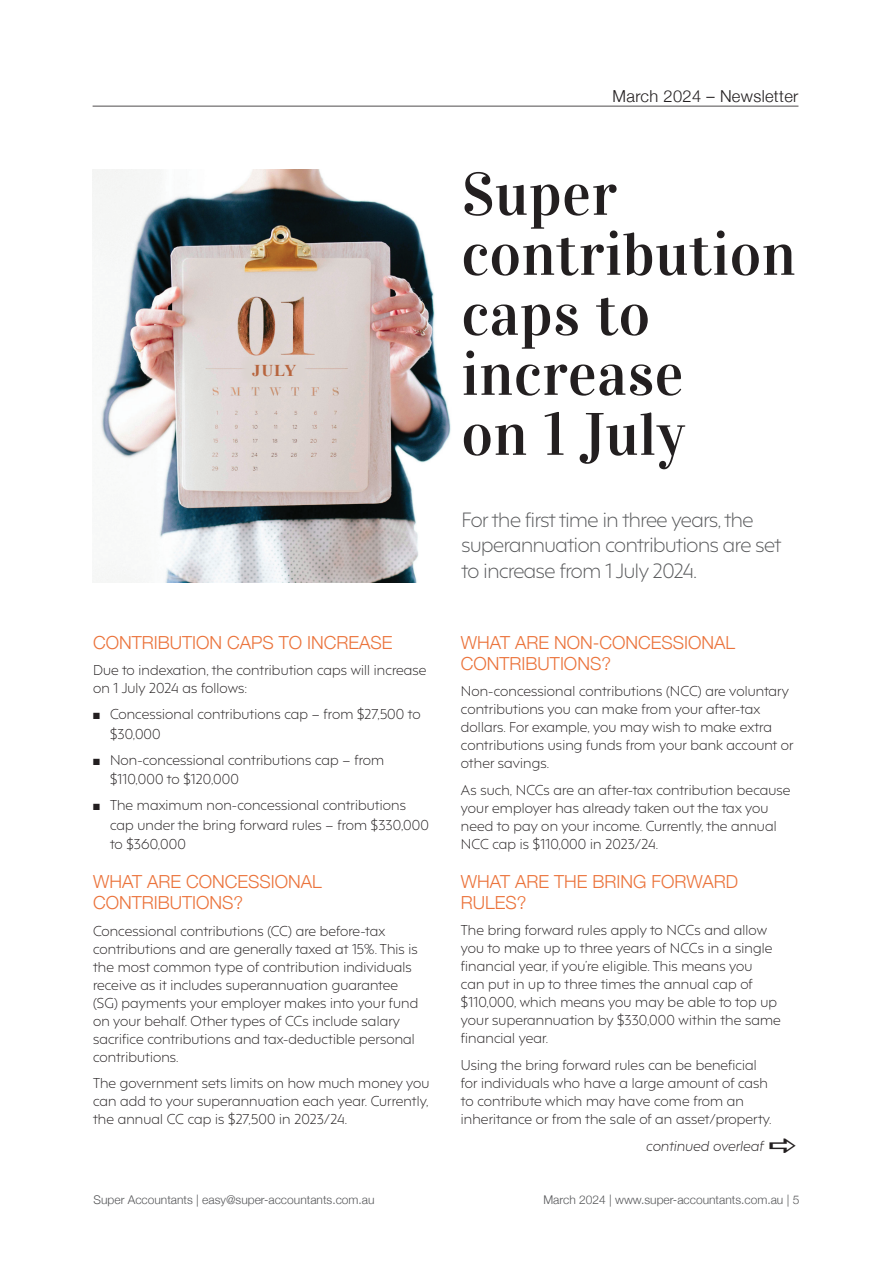
<style>
.page{position:relative;width:893px;height:1263px;background:#fff}
.page>*{position:absolute;margin:0;border:0;box-sizing:border-box;transform-origin:0 0}
.t1{font:60px/60px "Vidaloka";letter-spacing:.01em;color:#231f20}
.t2{font:300 19.5px/25.5px "F37 Hooj";letter-spacing:-.02em;color:#57585a}
.t3{font:300 18px/21px "Helvetica Neue";color:#eb733b}
.t4{font:300 16.5px "Helvetica Neue";letter-spacing:.02em;color:#231f20}
.t5{font:700 16.5px "Times New Roman";color:#b7643d}
.t6{font:300 13.5px/18px "F37 Hooj";letter-spacing:.01em;color:#231f20}
.t7{font:italic 300 13.5px "F37 Hooj";letter-spacing:.01em;color:#231f20}
.t8{font:300 12px "Helvetica Neue";color:#57585a}
</style>
<div class="page">
<hr style="left:93px;top:106px;width:705px;height:1px;background:#231f20">
<img style="left:93px;top:169px;width:358px;height:413px">
<div style="left:241px;top:357px;width:66px;height:26px;background:#dcd4d0"></div>
<p class="t5" style="left:252px;top:359px;width:46px">JULY</p>
<h3 class="t3" style="left:93px;top:631px;width:301px">CONTRIBUTION CAPS TO INCREASE</h3>
<p class="t6" style="left:93px;top:660px;width:335px">Due to indexation, the contribution caps will increase on 1 July 2024 as follows:</p>
<p class="t6" style="left:110px;top:703px;width:312px;line-height:19.5px;text-indent:-17px">■ Concessional contributions cap – from $27,500 to $30,000</p>
<p class="t6" style="left:110px;top:748px;width:276px;line-height:19.5px;text-indent:-17px">■ Non-concessional contributions cap – from $110,000 to $120,000</p>
<p class="t6" style="left:110px;top:794px;width:320px;line-height:19.5px;text-indent:-17px">■ The maximum non-concessional contributions cap under the bring forward rules – from $330,000 to $360,000</p>
<h3 class="t3" style="left:93px;top:870px;width:230px">WHAT ARE CONCESSIONAL<br>CONTRIBUTIONS?</h3>
<p class="t6" style="left:93px;top:920px;width:327px">Concessional contributions (CC) are before-tax contributions and are generally taxed at 15%. This is the most common type of contribution individuals receive as it includes superannuation guarantee (SG) payments your employer makes into your fund on your behalf. Other types of CCs include salary sacrifice contributions and tax-deductible personal contributions.</p>
<p class="t6" style="left:93px;top:1073px;width:338px;text-align:justify">The government sets limits on how much money you can add to your superannuation each year. Currently, the annual CC cap is $27,500 in 2023/24.</p>
<p class="t4" style="left:613px;top:83px;width:187px">March 2024 – Newsletter</p>
<h1 class="t1" style="left:461px;top:165px;width:336px">Super contribution caps to increase<br>on 1 July</h1>
<h2 class="t2" style="left:461px;top:505px;width:321px">For the first time in three years, the superannuation contributions are set to increase from 1 July 2024.</h2>
<h3 class="t3" style="left:461px;top:631px;width:276px">WHAT ARE NON-CONCESSIONAL<br>CONTRIBUTIONS?</h3>
<p class="t6" style="left:461px;top:681px;width:334px">Non-concessional contributions (NCC) are voluntary contributions you can make from your after-tax dollars. For example, you may wish to make extra contributions using funds from your bank account or other savings.</p>
<p class="t6" style="left:461px;top:779px;width:331px">As such, NCCs are an after-tax contribution because your employer has already taken out the tax you need to pay on your income. Currently, the annual NCC cap is $110,000 in 2023/24.</p>
<h3 class="t3" style="left:461px;top:870px;width:279px">WHAT ARE THE BRING FORWARD<br>RULES?</h3>
<p class="t6" style="left:461px;top:920px;width:321px">The bring forward rules apply to NCCs and allow you to make up to three years of NCCs in a single financial year, if you’re eligible. This means you<br>can put in up to three times the annual cap of $110,000, which means you may be able to top up your superannuation by $330,000 within the same financial year.</p>
<p class="t6" style="left:461px;top:1054px;width:312px">Using the bring forward rules can be beneficial for individuals who have a large amount of cash to contribute which may have come from an inheritance or from the sale of an asset/property.</p>
<p class="t7" style="left:646px;top:1135px;width:119px">continued overleaf</p>
<p class="t8" style="left:94px;top:1190px;width:283px">Super Accountants | easy@super-accountants.com.au</p>
<p class="t8" style="left:543px;top:1190px;width:257px">March 2024 | www.super-accountants.com.au | 5</p>
</div>
